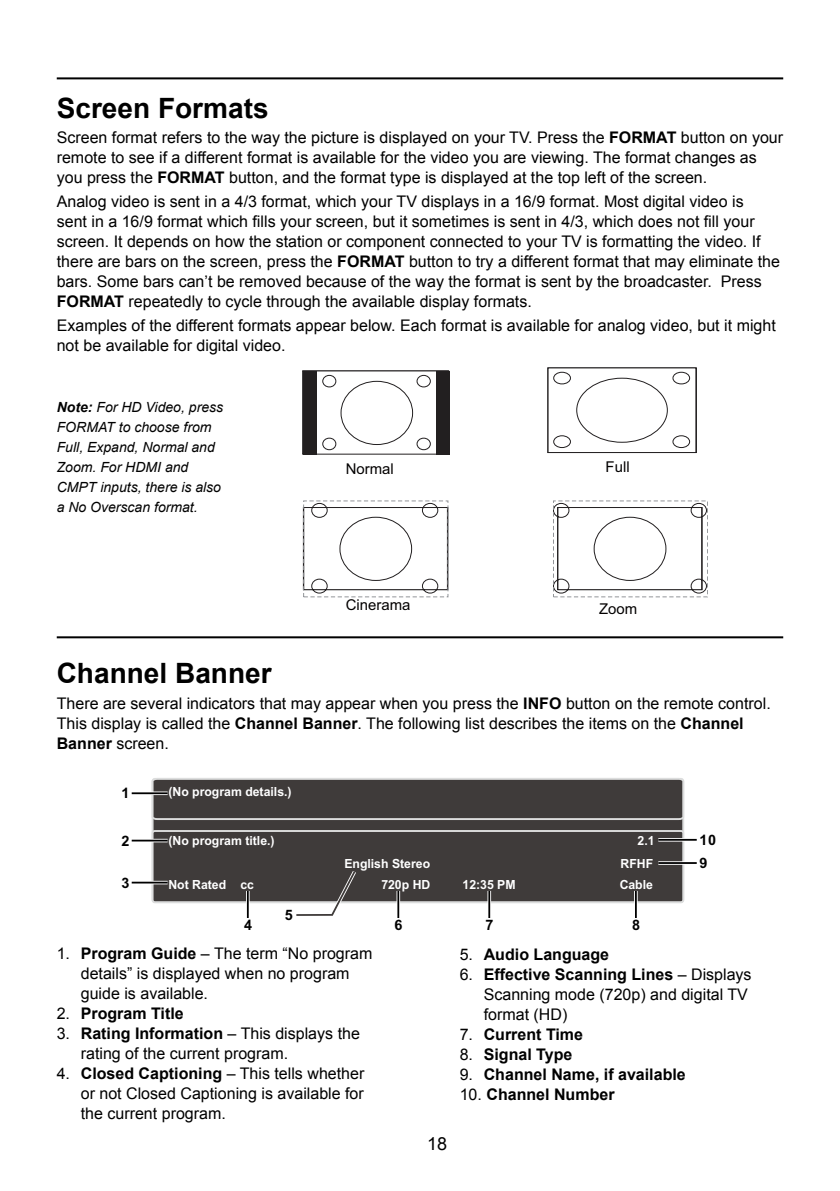
<style>
.page{position:relative;width:840px;height:1191px;background:#fff}
.page>*{position:absolute;margin:0;border:0;box-sizing:border-box;transform-origin:0 0}
.t1{font:700 28px "Arial";color:#000}
.t2{font:18px "Arial";color:#000}
.t3{font:16px/20px "Arial";color:#000}
.t4{font:700 16px "Arial";color:#000}
.t5{font:15px "Arial";color:#030000}
.t6{font:700 14.4px "Arial";color:#000}
.t7{font:italic 14px/20px "Arial";color:#000}
.t8{font:700 12.6px "Arial";color:#fff}
.s1{font-weight:700}
.s2{font-weight:400}
</style>
<div class="page">
<hr style="left:57px;top:636px;width:725px;height:2px;background:#000">
<svg style="left:547px;top:367px;width:149px;height:86px"></svg>
<svg style="left:302px;top:370px;width:147px;height:85px"></svg>
<div style="left:303px;top:371px;width:13px;height:83px;background:#221f20"></div>
<div style="left:436px;top:371px;width:13px;height:83px;background:#221f20"></div>
<svg style="left:305px;top:502px;width:141px;height:92px"></svg>
<div style="left:303px;top:500px;width:145px;height:97px;border:1px dashed #929599"></div>
<div style="left:339px;top:517px;width:73px;height:64px;border:1px solid #221f20;border-radius:50%"></div>
<svg style="left:554px;top:502px;width:151px;height:92px"></svg>
<div style="left:552px;top:500px;width:155px;height:97px;border:1px dashed #929599"></div>
<div style="left:593px;top:517px;width:73px;height:64px;border:1px solid #221f20;border-radius:50%"></div>
<svg style="left:151px;top:821px;width:533px;height:83px;background:#514e4d"></svg>
<svg style="left:151px;top:778px;width:533px;height:43px;background:#4d4a49"></svg>
<div style="left:152px;top:831px;width:530px;height:71px;background:#3f3b3a;border-radius:2px"></div>
<div style="left:151px;top:830px;width:532px;height:73px;border:2px solid #dcdddd;border-radius:2px"></div>
<svg style="left:132px;top:791px;width:35px;height:4px"></svg>
<hr style="left:132px;top:792px;width:35px;height:2px;background:#000">
<svg style="left:132px;top:838px;width:35px;height:4px"></svg>
<hr style="left:132px;top:839px;width:35px;height:2px;background:#000">
<svg style="left:132px;top:880px;width:35px;height:4px"></svg>
<hr style="left:132px;top:881px;width:35px;height:2px;background:#000">
<svg style="left:292px;top:871px;width:67px;height:45px"></svg>
<svg style="left:396px;top:891px;width:4px;height:27px"></svg>
<hr style="left:397px;top:891px;width:2px;height:27px;background:#000">
<svg style="left:487px;top:891px;width:4px;height:27px"></svg>
<hr style="left:488px;top:891px;width:2px;height:27px;background:#000">
<svg style="left:633px;top:891px;width:4px;height:27px"></svg>
<hr style="left:634px;top:891px;width:2px;height:27px;background:#000">
<svg style="left:658px;top:861px;width:26px;height:4px"></svg>
<hr style="left:658px;top:862px;width:38px;height:2px;background:#000">
<hr style="left:658px;top:838px;width:38px;height:3px;background:#fff">
<hr style="left:658px;top:839px;width:38px;height:1px;background:#000">
<hr style="left:246px;top:891px;width:3px;height:27px;background:#fff">
<svg style="left:247px;top:891px;width:1px;height:27px"></svg>
<hr style="left:57px;top:77px;width:725px;height:2px;background:#000">
<h1 class="t1" style="left:57px;top:89px;width:213px">Screen Formats</h1>
<p class="t3" style="left:57px;top:128px;width:727px">Screen format refers to the way the picture is displayed on your TV. Press the <span class="s1">FORMAT</span> button on your remote to see if a different format is available for the video you are viewing. The format changes as you press the <span class="s1">FORMAT</span> button, and the format type is displayed at the top left of the screen.</p>
<p class="t3" style="left:57px;top:192px;width:724px">Analog video is sent in a 4/3 format, which your TV displays in a 16/9 format. Most digital video is<br>sent in a 16/9 format which fills your screen, but it sometimes is sent in 4/3, which does not fill your screen. It depends on how the station or component connected to your TV is formatting the video. If there are bars on the screen, press the <span class="s1">FORMAT</span> button to try a different format that may eliminate the bars. Some bars can’t be removed because of the way the format is sent by the broadcaster. Press <span class="s1">FORMAT</span> repeatedly to cycle through the available display formats.</p>
<p class="t3" style="left:57px;top:316px;width:720px">Examples of the different formats appear below. Each format is available for analog video, but it might not be available for digital video.</p>
<p class="t7" style="left:57px;top:398px;width:168px"><span class="s1">Note:</span> For HD Video, press<br>FORMAT to choose from<br>Full, Expand, Normal and<br>Zoom. For HDMI and<br>CMPT inputs, there is also a No Overscan format.</p>
<p class="t5" style="left:345px;top:459px;width:50px">Normal</p>
<p class="t5" style="left:345px;top:595px;width:66px">Cinerama</p>
<p class="t5" style="left:605px;top:456px;width:26px">Full</p>
<p class="t5" style="left:598px;top:599px;width:40px">Zoom</p>
<h1 class="t1" style="left:57px;top:655px;width:216px">Channel Banner</h1>
<p class="t3" style="left:57px;top:693px;width:715px">There are several indicators that may appear when you press the <span class="s1">INFO</span> button on the remote control.<br>This display is called the <span class="s1">Channel Banner</span>. The following list describes the items on the <span class="s1">Channel<br>Banner</span> screen.</p>
<p class="t6" style="left:121px;top:784px;width:9px">1</p>
<p class="t6" style="left:121px;top:831px;width:9px">2</p>
<p class="t6" style="left:121px;top:873px;width:9px">3</p>
<p class="t8" style="left:168px;top:783px;width:125px">(No program details.)</p>
<p class="t8" style="left:168px;top:832px;width:108px">(No program title.)</p>
<p class="t8" style="left:168px;top:876px;width:59px">Not Rated</p>
<p class="t8" style="left:381px;top:876px;width:50px">720p HD</p>
<p class="t8" style="left:462px;top:876px;width:55px">12:35 PM</p>
<p class="t8" style="left:637px;top:832px;width:19px">2.1</p>
<p class="t8" style="left:344px;top:855px;width:87px">English Stereo</p>
<p class="t8" style="left:620px;top:855px;width:34px">RFHF</p>
<p class="t8" style="left:619px;top:876px;width:35px">Cable</p>
<p class="t8" style="left:240px;top:876px;width:15px">cc</p>
<p class="t6" style="left:244px;top:915px;width:9px">4</p>
<p class="t6" style="left:284px;top:906px;width:9px">5</p>
<p class="t6" style="left:394px;top:915px;width:9px">6</p>
<p class="t6" style="left:485px;top:915px;width:9px">7</p>
<p class="t6" style="left:631px;top:915px;width:9px">8</p>
<p class="t6" style="left:699px;top:830px;width:18px">10</p>
<p class="t6" style="left:699px;top:853px;width:9px">9</p>
<p class="t3" style="left:81px;top:943px;width:293px;text-indent:-24px">1. <span class="s1">Program Guide</span> – The term “No program details” is displayed when no program guide is available.</p>
<p class="t4" style="left:57px;top:1002px;width:128px"><span class="s2">2.</span> Program Title</p>
<p class="t3" style="left:81px;top:1023px;width:280px;text-indent:-24px">3. <span class="s1">Rating Information</span> – This displays the rating of the current program.</p>
<p class="t3" style="left:81px;top:1063px;width:285px;text-align:justify;text-indent:-24px">4. <span class="s1">Closed Captioning</span> – This tells whether or not Closed Captioning is available for the current program.</p>
<p class="t4" style="left:459px;top:943px;width:151px"><span class="s2">5.</span> Audio Language</p>
<p class="t3" style="left:483px;top:964px;width:269px;text-indent:-24px">6. <span class="s1">Effective Scanning Lines</span> – Displays<br>Scanning mode (720p) and digital TV format (HD)</p>
<p class="t4" style="left:459px;top:1023px;width:125px"><span class="s2">7.</span> Current Time</p>
<p class="t4" style="left:459px;top:1043px;width:114px"><span class="s2">8.</span> Signal Type</p>
<p class="t4" style="left:459px;top:1063px;width:227px"><span class="s2">9.</span> Channel Name, if available</p>
<p class="t4" style="left:459px;top:1083px;width:156px"><span class="s2">10.</span> Channel Number</p>
<p class="t2" style="left:427px;top:1131px;width:22px">18</p>
</div>
